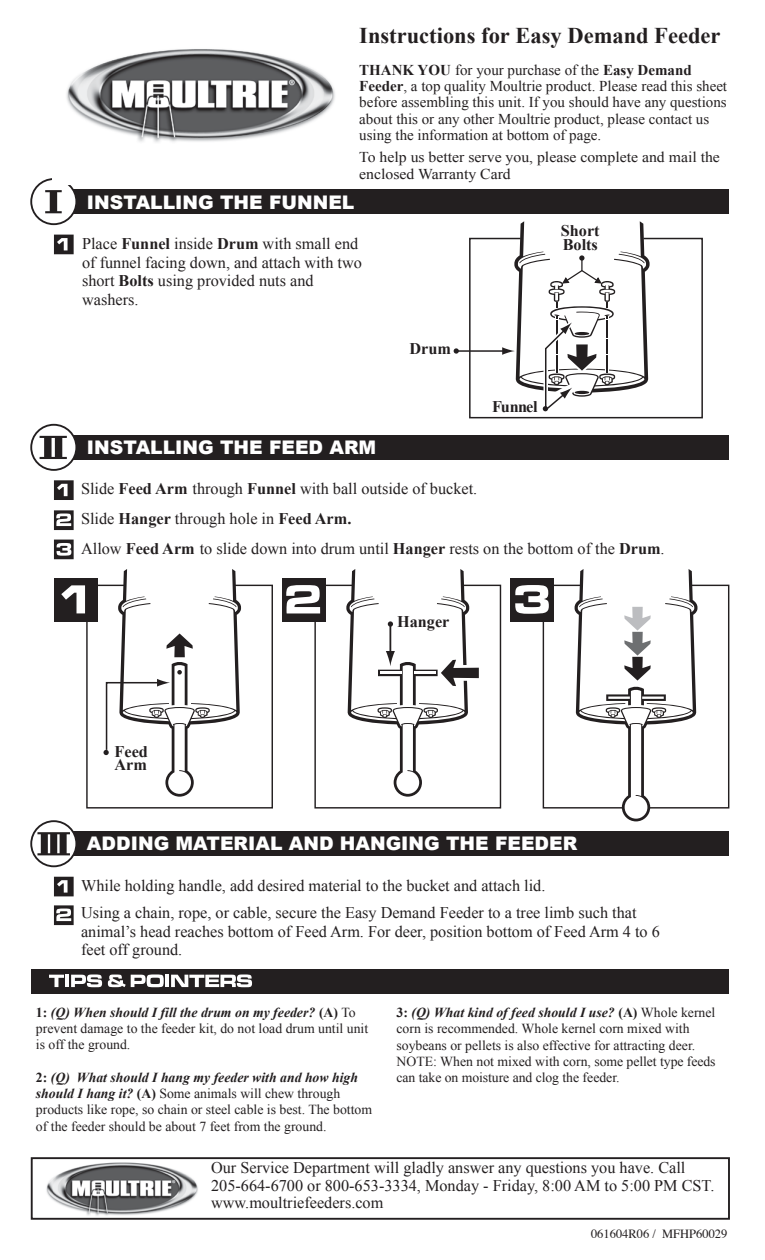
<style>
.page{position:relative;width:765px;height:1260px;background:#fff}
.page>*{position:absolute;margin:0;border:0;box-sizing:border-box;transform-origin:0 0}
.t1{font:700 22.5px "Times New Roman";color:#231f20}
.t2{font:900 18.75px "Arial";color:#fff}
.t3{font:16.25px/18.8px "Times New Roman";color:#231f20}
.t4{font:700 16.25px/13.8px "Times New Roman";color:#231f20}
.t5{font:15px/16.2px "Times New Roman";color:#231f20}
.t6{font:15px/16.2px "Times New Roman";color:#231f20;scale:1.05 1}
.t7{font:13.75px/16.2px "Times New Roman";color:#231f20}
.t8{font:12.5px "Times";color:#231f20}
.s1{font-weight:700}
.s2{font-weight:700;font-style:italic}
</style>
<div class="page">
<div style="left:69px;top:435px;width:660px;height:24px;background:#231f20"></div>
<svg style="left:31px;top:425px;width:45px;height:45px"></svg>
<div style="left:30px;top:424px;width:47px;height:47px;border:2px solid #231f20;border-radius:50%"></div>
<div style="left:69px;top:190px;width:660px;height:24px;background:#231f20"></div>
<div style="left:31px;top:179px;width:45px;height:45px;background:#fff;border-radius:50%"></div>
<div style="left:30px;top:178px;width:47px;height:47px;border:2px solid #231f20;border-radius:50%"></div>
<svg style="left:45px;top:190px;width:17px;height:23px"></svg>
<svg style="left:54px;top:235px;width:20px;height:19px"></svg>
<svg style="left:54px;top:510px;width:20px;height:20px"></svg>
<svg style="left:40px;top:436px;width:27px;height:23px"></svg>
<div style="left:69px;top:832px;width:660px;height:24px;background:#231f20"></div>
<svg style="left:31px;top:821px;width:45px;height:45px"></svg>
<div style="left:30px;top:820px;width:47px;height:47px;border:2px solid #231f20;border-radius:50%"></div>
<svg style="left:37px;top:832px;width:33px;height:23px"></svg>
<svg style="left:469px;top:237px;width:234px;height:182px"></svg>
<svg style="left:54px;top:480px;width:20px;height:20px"></svg>
<svg style="left:85px;top:584px;width:188px;height:225px"></svg>
<svg style="left:314px;top:584px;width:188px;height:225px"></svg>
<div style="left:282px;top:578px;width:43px;height:43px;background:#231f20"></div>
<svg style="left:286px;top:585px;width:34px;height:28px"></svg>
<div style="left:54px;top:578px;width:43px;height:43px;background:#231f20"></div>
<svg style="left:61px;top:585px;width:24px;height:28px"></svg>
<svg style="left:542px;top:584px;width:188px;height:225px"></svg>
<div style="left:510px;top:578px;width:44px;height:43px;background:#231f20"></div>
<svg style="left:515px;top:585px;width:34px;height:29px"></svg>
<svg style="left:54px;top:540px;width:20px;height:19px"></svg>
<svg style="left:54px;top:905px;width:20px;height:20px"></svg>
<svg style="left:54px;top:877px;width:20px;height:19px"></svg>
<div style="left:31px;top:969px;width:698px;height:25px;background:#231f20"></div>
<svg style="left:49px;top:975px;width:15px;height:12px"></svg>
<hr style="left:65px;top:975px;width:4px;height:12px;background:#fff">
<svg style="left:71px;top:974px;width:31px;height:13px"></svg>
<svg style="left:108px;top:974px;width:56px;height:13px"></svg>
<hr style="left:165px;top:975px;width:4px;height:12px;background:#fff">
<svg style="left:171px;top:974px;width:81px;height:13px"></svg>
<hr style="left:457px;top:350px;width:48px;height:2px;background:#231f20">
<svg style="left:454px;top:348px;width:5px;height:6px"></svg>
<svg style="left:502px;top:221px;width:148px;height:192px"></svg>
<svg style="left:104px;top:569px;width:137px;height:228px"></svg>
<svg style="left:346px;top:569px;width:136px;height:228px"></svg>
<svg style="left:575px;top:569px;width:122px;height:252px"></svg>
<hr style="left:608px;top:697px;width:22px;height:2px;background:#fff">
<hr style="left:642px;top:697px;width:22px;height:2px;background:#fff">
<img style="left:52px;top:49px;width:283px;height:136px">
<img style="left:46px;top:1162px;width:152px;height:54px">
<div style="left:31px;top:1157px;width:699px;height:63px;border:2px solid #231f20"></div>
<h1 class="t1" style="left:359px;top:23px;width:363px">Instructions for Easy Demand Feeder</h1>
<p class="t5" style="left:359px;top:62px;width:369px"><span class="s1">THANK YOU</span> for your purchase of the <span class="s1">Easy Demand Feeder</span>, a top quality Moultrie product. Please read this sheet before assembling this unit. If you should have any questions about this or any other Moultrie product, please contact us using the information at bottom of page.</p>
<p class="t6" style="left:359px;top:149px;width:345px">To help us better serve you, please complete and mail the enclosed Warranty Card</p>
<p class="t2" style="left:87px;top:192px;width:269px">INSTALLING THE FUNNEL</p>
<p class="t3" style="left:82px;top:234px;width:281px">Place <span class="s1">Funnel</span> inside <span class="s1">Drum</span> with small end of funnel facing down, and attach with two short <span class="s1">Bolts</span> using provided nuts and washers.</p>
<p class="t2" style="left:87px;top:437px;width:291px">INSTALLING THE FEED ARM</p>
<p class="t4" style="left:410px;top:342px;width:43px">Drum</p>
<p class="t4" style="left:561px;top:224px;width:40px">Short<br>Bolts</p>
<p class="t4" style="left:492px;top:399px;width:47px">Funnel</p>
<p class="t3" style="left:81px;top:474px;width:585px;line-height:29.6px">Slide <span class="s1">Feed Arm</span> through <span class="s1">Funnel</span> with ball outside of bucket.<br>Slide <span class="s1">Hanger</span> through hole in <span class="s1">Feed Arm.<br></span>Allow <span class="s1">Feed Arm</span> to slide down into drum until <span class="s1">Hanger</span> rests on the bottom of the <span class="s1">Drum</span>.</p>
<p class="t4" style="left:115px;top:744px;width:35px">Feed<br>Arm</p>
<p class="t4" style="left:397px;top:614px;width:54px">Hanger</p>
<p class="t2" style="left:87px;top:833px;width:492px">ADDING MATERIAL AND HANGING THE FEEDER</p>
<p class="t3" style="left:81px;top:876px;width:466px">While holding handle, add desired material to the bucket and attach lid.</p>
<p class="t3" style="left:81px;top:903px;width:580px">Using a chain, rope, or cable, secure the Easy Demand Feeder to a tree limb such that animal’s head reaches bottom of Feed Arm. For deer, position bottom of Feed Arm 4 to 6 feet off ground.</p>
<p class="t7" style="left:36px;top:1004px;width:334px"><span class="s1">1:</span> <span class="s2">(Q) When should I fill the drum on my feeder?</span> <span class="s1">(A)</span> To prevent damage to the feeder kit, do not load drum until unit is off the ground.</p>
<p class="t7" style="left:36px;top:1069px;width:338px"><span class="s1">2:</span> <span class="s2">(Q) What should I hang my feeder with and how high should I hang it?</span> <span class="s1">(A)</span> Some animals will chew through products like rope, so chain or steel cable is best. The bottom of the feeder should be about 7 feet from the ground.</p>
<p class="t7" style="left:397px;top:1004px;width:321px"><span class="s1">3:</span> <span class="s2">(Q) What kind of feed should I use?</span> <span class="s1">(A)</span> Whole kernel corn is recommended. Whole kernel corn mixed with soybeans or pellets is also effective for attracting deer.<br>NOTE: When not mixed with corn, some pellet type feeds can take on moisture and clog the feeder.</p>
<p class="t3" style="left:211px;top:1159px;width:505px;line-height:17.5px">Our Service Department will gladly answer any questions you have. Call<br>205-664-6700 or 800-653-3334, Monday - Friday, 8:00 AM to 5:00 PM CST. www.moultriefeeders.com</p>
<p class="t8" style="left:591px;top:1222px;width:138px">061604R06 / MFHP60029</p>
</div>
